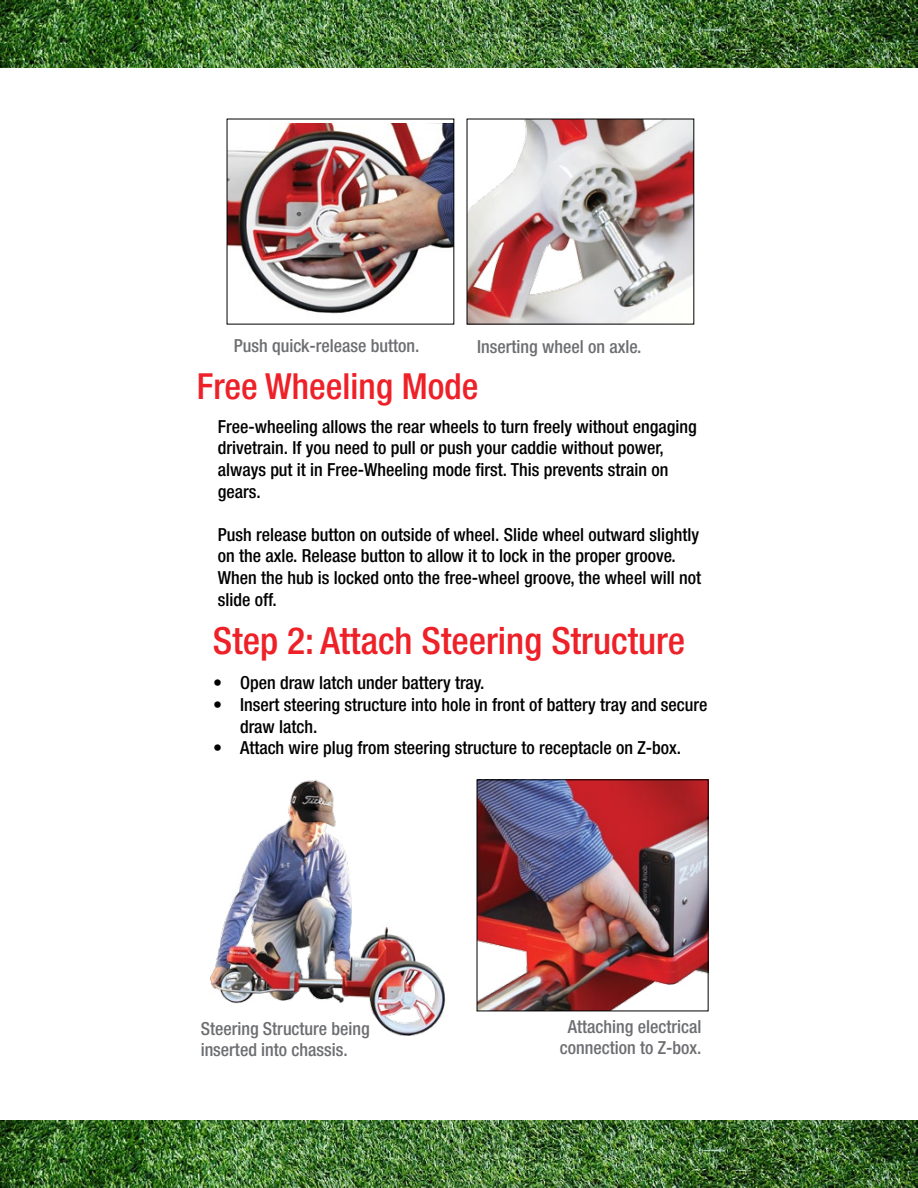
<style>
.page{position:relative;width:918px;height:1188px;background:#fff}
.page>*{position:absolute;margin:0;border:0;box-sizing:border-box;transform-origin:0 0}
.t1{font:500 condensed 37.5px "Helvetica Neue LT Com";color:#ed2127}
.t2{font:500 condensed 36px "Helvetica Neue LT Com";color:#ed2127}
.t3{font:500 condensed 18px/21.6px "Helvetica Neue LT Com";color:#000}
.t4{font:500 condensed 18px/21.6px "Helvetica Neue LT Com";color:#6d6e71}
</style>
<div class="page">
<img style="left:0;top:0;width:917px;height:67px">
<img style="left:0;top:1121px;width:917px;height:67px">
<img style="left:229px;top:123px;width:223px;height:191px">
<img style="left:469px;top:121px;width:223px;height:201px">
<img style="left:210px;top:779px;width:236px;height:257px">
<img style="left:479px;top:782px;width:227px;height:227px">
<div style="left:477px;top:780px;width:231px;height:231px;border:1px solid #000"></div>
<p class="t4" style="left:234px;top:335px;width:187px">Push quick-release button.</p>
<p class="t4" style="left:477px;top:336px;width:166px">Inserting wheel on axle.</p>
<h2 class="t2" style="left:197px;top:365px;width:283px">Free Wheeling Mode</h2>
<p class="t3" style="left:218px;top:415px;width:480px">Free-wheeling allows the rear wheels to turn freely without engaging drivetrain. If you need to pull or push your caddie without power, always put it in Free-Wheeling mode first. This prevents strain on gears.</p>
<p class="t3" style="left:218px;top:523px;width:485px">Push release button on outside of wheel. Slide wheel outward slightly on the axle. Release button to allow it to lock in the proper groove.<br>When the hub is locked onto the free-wheel groove, the wheel will not slide off.</p>
<h1 class="t1" style="left:213px;top:619px;width:474px">Step 2: Attach Steering Structure</h1>
<p class="t3" style="left:213px;top:672px;width:273px">• Open draw latch under battery tray.</p>
<p class="t3" style="left:240px;top:694px;width:469px;text-indent:-27px">• Insert steering structure into hole in front of battery tray and secure draw latch.</p>
<p class="t3" style="left:213px;top:737px;width:470px">• Attach wire plug from steering structure to receptacle on Z-box.</p>
<p class="t4" style="left:201px;top:1018px;width:171px">Steering Structure being inserted into chassis.</p>
<p class="t4" style="left:560px;top:1015px;width:143px;text-align:center">Attaching electrical connection to Z-box.</p>
</div>
